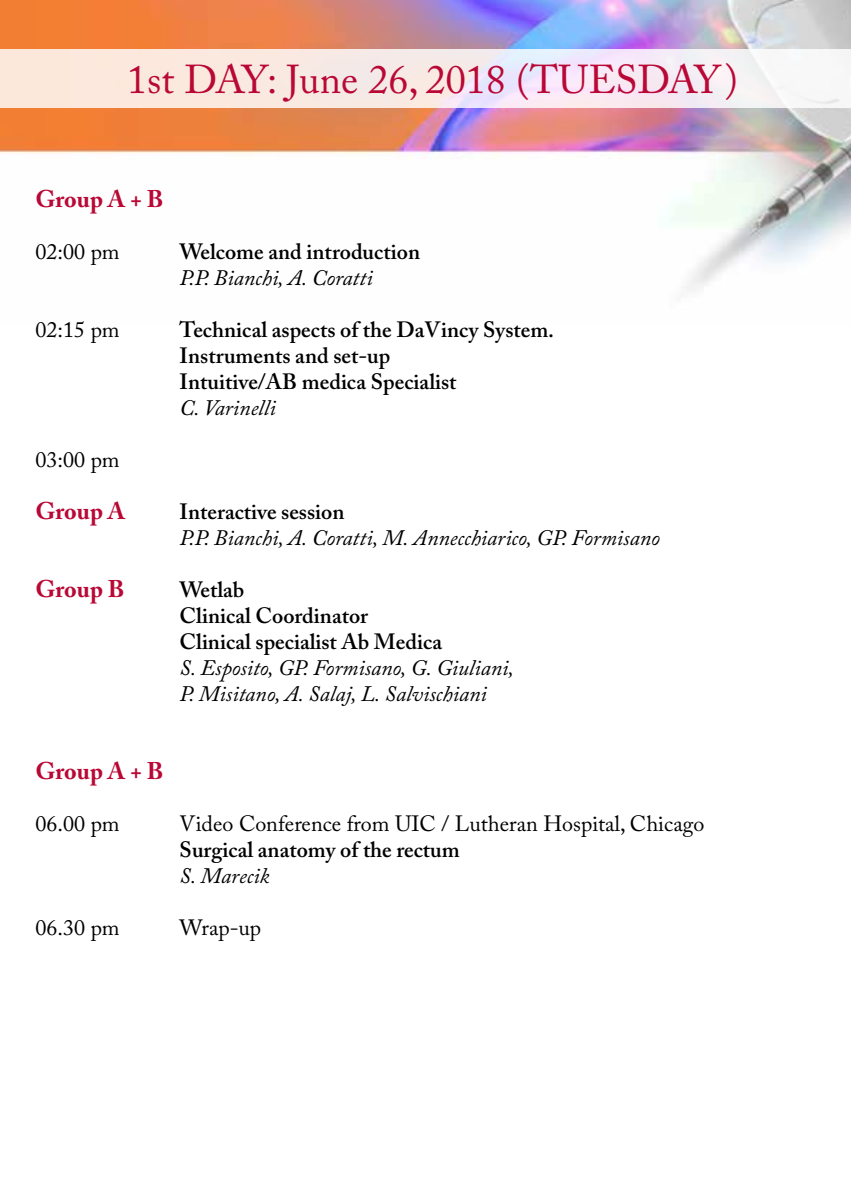
<style>
.page{position:relative;width:851px;height:1191px;background:#fff}
.page>*{position:absolute;margin:0;border:0;box-sizing:border-box;transform-origin:0 0}
.t1{font:40px "Adobe Caslon Pro";color:#b90835}
.t2{font:700 24px "Adobe Caslon Pro";color:#b90835}
.t3{font:600 22px/26px "Adobe Caslon Pro";color:#000}
.t4{font:italic 22px/26px "Adobe Caslon Pro";color:#000}
.t5{font:22px "Adobe Caslon Pro";color:#000}
</style>
<div class="page">
<img style="left:0;top:0;width:850px;height:290px">
<svg style="left:0;top:49px;width:850px;height:59px"></svg>
<h1 class="t1" style="left:127px;top:56px;width:612px">1st DAY: June 26, 2018 (TUESDAY)</h1>
<p class="t2" style="left:35px;top:184px;width:129px">Group A + B</p>
<p class="t5" style="left:35px;top:238px;width:86px">02:00 pm</p>
<p class="t3" style="left:179px;top:238px;width:242px">Welcome and introduction</p>
<p class="t4" style="left:179px;top:264px;width:195px">P.P. Bianchi, A. Coratti</p>
<p class="t5" style="left:35px;top:316px;width:86px">02:15 pm</p>
<p class="t3" style="left:179px;top:316px;width:376px">Technical aspects of the DaVincy System.<br>Instruments and set-up<br>Intuitive/AB medica Specialist</p>
<p class="t4" style="left:179px;top:394px;width:98px">C. Varinelli</p>
<p class="t5" style="left:35px;top:446px;width:86px">03:00 pm</p>
<p class="t2" style="left:35px;top:496px;width:91px">Group A</p>
<p class="t3" style="left:179px;top:498px;width:166px">Interactive session</p>
<p class="t4" style="left:179px;top:524px;width:481px">P.P. Bianchi, A. Coratti, M. Annecchiarico, GP. Formisano</p>
<p class="t2" style="left:35px;top:574px;width:90px">Group B</p>
<p class="t3" style="left:179px;top:576px;width:264px">Wetlab<br>Clinical Coordinator<br>Clinical specialist Ab Medica</p>
<p class="t4" style="left:179px;top:654px;width:336px">S. Esposito, GP. Formisano, G. Giuliani,<br>P. Misitano, A. Salaj, L. Salvischiani</p>
<p class="t2" style="left:35px;top:756px;width:129px">Group A + B</p>
<p class="t5" style="left:35px;top:810px;width:86px">06.00 pm</p>
<p class="t5" style="left:179px;top:810px;width:526px">Video Conference from UIC / Lutheran Hospital, Chicago</p>
<p class="t3" style="left:179px;top:836px;width:282px">Surgical anatomy of the rectum</p>
<p class="t4" style="left:179px;top:862px;width:91px">S. Marecik</p>
<p class="t5" style="left:35px;top:914px;width:86px">06.30 pm</p>
<p class="t5" style="left:179px;top:914px;width:83px">Wrap-up</p>
</div>
